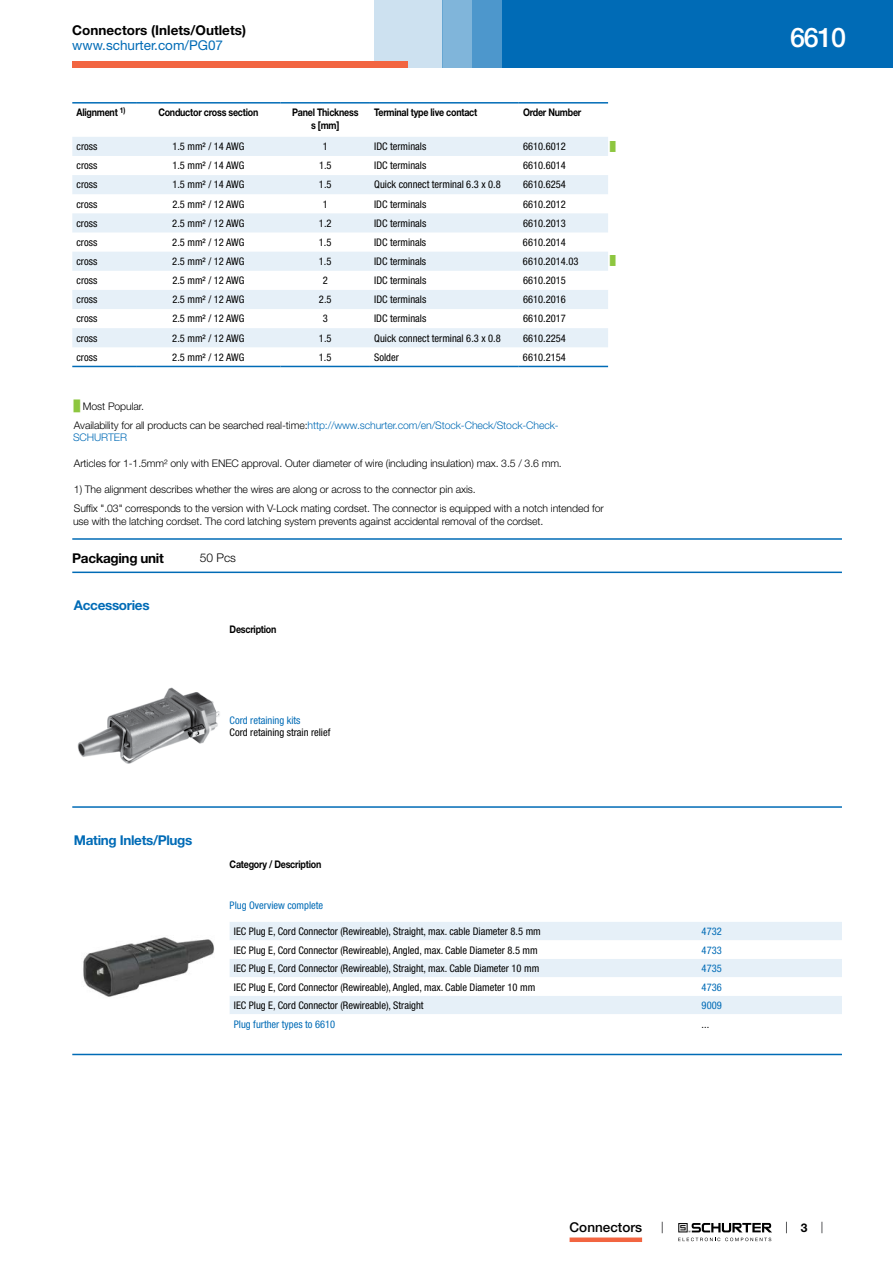
<style>
.page{position:relative;width:893px;height:1263px;background:#fff}
.page>*{position:absolute;margin:0;border:0;box-sizing:border-box;transform-origin:0 0}
.t1{font:500 27px "Helvetica Neue LT";color:#fff}
.t2{font:700 13.5px "Helvetica Neue LT";letter-spacing:-.025em;color:#006bb6}
.t3{font:700 13.5px "Helvetica Neue LT";color:#000}
.t4{font:13.5px "Helvetica Neue LT";color:#006bb6}
.t5{font:700 13.5px "Helvetica Neue LT";letter-spacing:-.025em;color:#000}
.t6{font:500 13.5px "Helvetica Neue LT";color:#000}
.t7{font:300 12px "Helvetica Neue LT";color:#000}
.t8{font:700 12px "Helvetica Neue LT";color:#000}
.t9{font:condensed 10.5px "Helvetica Neue LT";color:#000}
.t10{font:300 10.5px/18.5px "Helvetica Neue LT";letter-spacing:-.01em;color:#000}
.t11{font:700 10.5px/12.6px "Helvetica Neue LT";letter-spacing:-.025em;color:#000;text-align:center;scale:.85 1}
.t12{font:condensed 10.5px "Helvetica Neue LT";color:#006bb6}
.t13{font:300 10.5px "Helvetica Neue LT";letter-spacing:-.01em;color:#006bb6}
.t14{font:9px "Arial Unicode MS";color:#8dc63f}
.s1{font-family:"Arial Unicode MS";font-weight:400;color:#8dc63f}
.s2{color:#006bb6}
</style>
<div class="page">
<svg style="left:678px;top:1223px;width:94px;height:18px"></svg>
<div style="left:502px;top:0;width:391px;height:68px;background:#006bb6"></div>
<div style="left:442px;top:0;width:30px;height:68px;background:#80b5da"></div>
<div style="left:472px;top:0;width:30px;height:68px;background:#4d97cc"></div>
<div style="left:374px;top:0;width:68px;height:68px;background:#cde1f0"></div>
<div style="left:72px;top:62px;width:336px;height:6px;background:#f26541"></div>
<div style="left:570px;top:1237px;width:72px;height:5px;background:#f26541"></div>
<svg style="left:72px;top:365px;width:536px;height:3px"></svg>
<svg style="left:72px;top:137px;width:536px;height:210px;fill:#e6f0f8"></svg>
<hr style="left:72px;top:102px;width:64px;height:2px;background:#006bb6">
<hr style="left:136px;top:102px;width:145px;height:2px;background:#006bb6">
<hr style="left:281px;top:102px;width:89px;height:2px;background:#006bb6">
<hr style="left:370px;top:102px;width:149px;height:2px;background:#006bb6">
<hr style="left:519px;top:102px;width:89px;height:2px;background:#006bb6">
<hr style="left:72px;top:366px;width:64px;height:1px;background:#006bb6">
<hr style="left:136px;top:366px;width:145px;height:1px;background:#006bb6">
<hr style="left:281px;top:366px;width:89px;height:1px;background:#006bb6">
<hr style="left:370px;top:366px;width:149px;height:1px;background:#006bb6">
<hr style="left:519px;top:366px;width:89px;height:1px;background:#006bb6">
<hr style="left:72px;top:538px;width:770px;height:2px;background:#006bb6">
<hr style="left:72px;top:572px;width:770px;height:1px;background:#006bb6">
<img style="left:77px;top:687px;width:143px;height:77px">
<hr style="left:72px;top:806px;width:770px;height:2px;background:#006bb6">
<img style="left:83px;top:937px;width:131px;height:60px">
<div style="left:230px;top:922px;width:612px;height:18px;background:#e6f0f8"></div>
<svg style="left:230px;top:959px;width:612px;height:55px;fill:#e6f0f8"></svg>
<hr style="left:72px;top:1054px;width:770px;height:1px;background:#006bb6">
<p class="t3" style="left:72px;top:22px;width:175px">Connectors (Inlets/Outlets)</p>
<p class="t4" style="left:72px;top:37px;width:152px">www.schurter.com/PG07</p>
<p class="t11" style="left:77px;top:106px;width:59px">Alignment <sup>1)</sup></p>
<p class="t11" style="left:158px;top:106px;width:119px">Conductor cross section</p>
<p class="t11" style="left:292px;top:106px;width:80px">Panel Thickness s [mm]</p>
<p class="t11" style="left:374px;top:106px;width:123px">Terminal type live contact</p>
<p class="t11" style="left:523px;top:106px;width:70px">Order Number</p>
<p class="t9" style="left:77px;top:140px;width:22px">cross</p>
<p class="t9" style="left:172px;top:140px;width:73px">1.5 mm² / 14 AWG</p>
<p class="t9" style="left:323px;top:140px;width:7px">1</p>
<p class="t9" style="left:374px;top:140px;width:54px">IDC terminals</p>
<p class="t9" style="left:523px;top:140px;width:44px">6610.6012</p>
<p class="t14" style="left:610px;top:140px;width:7px">█</p>
<p class="t9" style="left:77px;top:160px;width:22px">cross</p>
<p class="t9" style="left:172px;top:160px;width:73px">1.5 mm² / 14 AWG</p>
<p class="t9" style="left:319px;top:160px;width:14px">1.5</p>
<p class="t9" style="left:374px;top:160px;width:54px">IDC terminals</p>
<p class="t9" style="left:523px;top:160px;width:44px">6610.6014</p>
<p class="t9" style="left:77px;top:179px;width:22px">cross</p>
<p class="t9" style="left:172px;top:179px;width:73px">1.5 mm² / 14 AWG</p>
<p class="t9" style="left:319px;top:179px;width:14px">1.5</p>
<p class="t9" style="left:374px;top:179px;width:128px">Quick connect terminal 6.3 x 0.8</p>
<p class="t9" style="left:523px;top:179px;width:44px">6610.6254</p>
<p class="t9" style="left:77px;top:198px;width:22px">cross</p>
<p class="t9" style="left:172px;top:198px;width:73px">2.5 mm² / 12 AWG</p>
<p class="t9" style="left:323px;top:198px;width:7px">1</p>
<p class="t9" style="left:374px;top:198px;width:54px">IDC terminals</p>
<p class="t9" style="left:523px;top:198px;width:44px">6610.2012</p>
<p class="t9" style="left:77px;top:217px;width:22px">cross</p>
<p class="t9" style="left:172px;top:217px;width:73px">2.5 mm² / 12 AWG</p>
<p class="t9" style="left:319px;top:217px;width:14px">1.2</p>
<p class="t9" style="left:374px;top:217px;width:54px">IDC terminals</p>
<p class="t9" style="left:523px;top:217px;width:44px">6610.2013</p>
<p class="t9" style="left:76px;top:236px;width:22px">cross</p>
<p class="t9" style="left:172px;top:236px;width:73px">2.5 mm² / 12 AWG</p>
<p class="t9" style="left:319px;top:236px;width:14px">1.5</p>
<p class="t9" style="left:374px;top:236px;width:54px">IDC terminals</p>
<p class="t9" style="left:523px;top:236px;width:44px">6610.2014</p>
<p class="t9" style="left:76px;top:255px;width:22px">cross</p>
<p class="t9" style="left:172px;top:255px;width:73px">2.5 mm² / 12 AWG</p>
<p class="t9" style="left:319px;top:255px;width:14px">1.5</p>
<p class="t9" style="left:374px;top:255px;width:54px">IDC terminals</p>
<p class="t9" style="left:523px;top:255px;width:57px">6610.2014.03</p>
<p class="t14" style="left:610px;top:255px;width:7px">█</p>
<p class="t9" style="left:77px;top:274px;width:22px">cross</p>
<p class="t9" style="left:172px;top:274px;width:73px">2.5 mm² / 12 AWG</p>
<p class="t9" style="left:323px;top:274px;width:7px">2</p>
<p class="t9" style="left:374px;top:274px;width:54px">IDC terminals</p>
<p class="t9" style="left:523px;top:274px;width:44px">6610.2015</p>
<p class="t9" style="left:77px;top:293px;width:22px">cross</p>
<p class="t9" style="left:172px;top:293px;width:73px">2.5 mm² / 12 AWG</p>
<p class="t9" style="left:319px;top:293px;width:14px">2.5</p>
<p class="t9" style="left:374px;top:293px;width:54px">IDC terminals</p>
<p class="t9" style="left:523px;top:293px;width:44px">6610.2016</p>
<p class="t9" style="left:77px;top:313px;width:22px">cross</p>
<p class="t9" style="left:172px;top:313px;width:73px">2.5 mm² / 12 AWG</p>
<p class="t9" style="left:323px;top:313px;width:7px">3</p>
<p class="t9" style="left:374px;top:313px;width:54px">IDC terminals</p>
<p class="t9" style="left:523px;top:313px;width:44px">6610.2017</p>
<p class="t9" style="left:77px;top:332px;width:22px">cross</p>
<p class="t9" style="left:172px;top:332px;width:73px">2.5 mm² / 12 AWG</p>
<p class="t9" style="left:319px;top:332px;width:14px">1.5</p>
<p class="t9" style="left:374px;top:332px;width:128px">Quick connect terminal 6.3 x 0.8</p>
<p class="t9" style="left:523px;top:332px;width:44px">6610.2254</p>
<p class="t9" style="left:76px;top:351px;width:22px">cross</p>
<p class="t9" style="left:172px;top:351px;width:73px">2.5 mm² / 12 AWG</p>
<p class="t9" style="left:319px;top:351px;width:14px">1.5</p>
<p class="t9" style="left:374px;top:351px;width:26px">Solder</p>
<p class="t9" style="left:523px;top:351px;width:44px">6610.2154</p>
<p class="t10" style="left:74px;top:397px;width:486px"><span class="s1">█</span> Most Popular.<br>Availability for all products can be searched real-time:<span class="s2">http://www.schurter.com/en/Stock-Check/Stock-Check-</span></p>
<p class="t13" style="left:73px;top:431px;width:55px">SCHURTER</p>
<p class="t10" style="left:74px;top:454px;width:489px">Articles for 1-1.5mm² only with ENEC approval. Outer diameter of wire (including insulation) max. 3.5 / 3.6 mm.</p>
<p class="t10" style="left:74px;top:480px;width:531px">1) The alignment describes whether the wires are along or across to the connector pin axis.<br>Suffix ".03" corresponds to the version with V-Lock mating cordset. The connector is equipped with a notch intended for</p>
<p class="t10" style="left:73px;top:511px;width:472px">use with the latching cordset. The cord latching system prevents against accidental removal of the cordset.</p>
<p class="t5" style="left:72px;top:550px;width:93px">Packaging unit</p>
<p class="t7" style="left:200px;top:550px;width:38px">50 Pcs</p>
<p class="t2" style="left:74px;top:597px;width:77px">Accessories</p>
<p class="t11" style="left:230px;top:623px;width:57px">Description</p>
<p class="t12" style="left:230px;top:714px;width:72px">Cord retaining kits</p>
<p class="t9" style="left:230px;top:726px;width:102px">Cord retaining strain relief</p>
<p class="t2" style="left:74px;top:831px;width:120px">Mating Inlets/Plugs</p>
<p class="t11" style="left:230px;top:857px;width:109px">Category / Description</p>
<p class="t12" style="left:230px;top:899px;width:95px">Plug Overview complete</p>
<p class="t9" style="left:234px;top:925px;width:308px">IEC Plug E, Cord Connector (Rewireable), Straight, max. cable Diameter 8.5 mm</p>
<p class="t12" style="left:702px;top:925px;width:22px">4732</p>
<p class="t9" style="left:234px;top:944px;width:305px">IEC Plug E, Cord Connector (Rewireable), Angled, max. Cable Diameter 8.5 mm</p>
<p class="t12" style="left:702px;top:944px;width:22px">4733</p>
<p class="t9" style="left:234px;top:962px;width:307px">IEC Plug E, Cord Connector (Rewireable), Straight, max. Cable Diameter 10 mm</p>
<p class="t12" style="left:702px;top:962px;width:22px">4735</p>
<p class="t9" style="left:234px;top:981px;width:303px">IEC Plug E, Cord Connector (Rewireable), Angled, max. Cable Diameter 10 mm</p>
<p class="t12" style="left:702px;top:981px;width:22px">4736</p>
<p class="t9" style="left:234px;top:999px;width:191px">IEC Plug E, Cord Connector (Rewireable), Straight</p>
<p class="t12" style="left:702px;top:999px;width:22px">9009</p>
<p class="t12" style="left:234px;top:1018px;width:103px">Plug further types to 6610</p>
<p class="t9" style="left:702px;top:1018px;width:9px">...</p>
<h1 class="t1" style="left:790px;top:21px;width:57px">6610</h1>
<p class="t6" style="left:570px;top:1219px;width:74px">Connectors</p>
<p class="t8" style="left:801px;top:1220px;width:8px">3</p>
</div>
